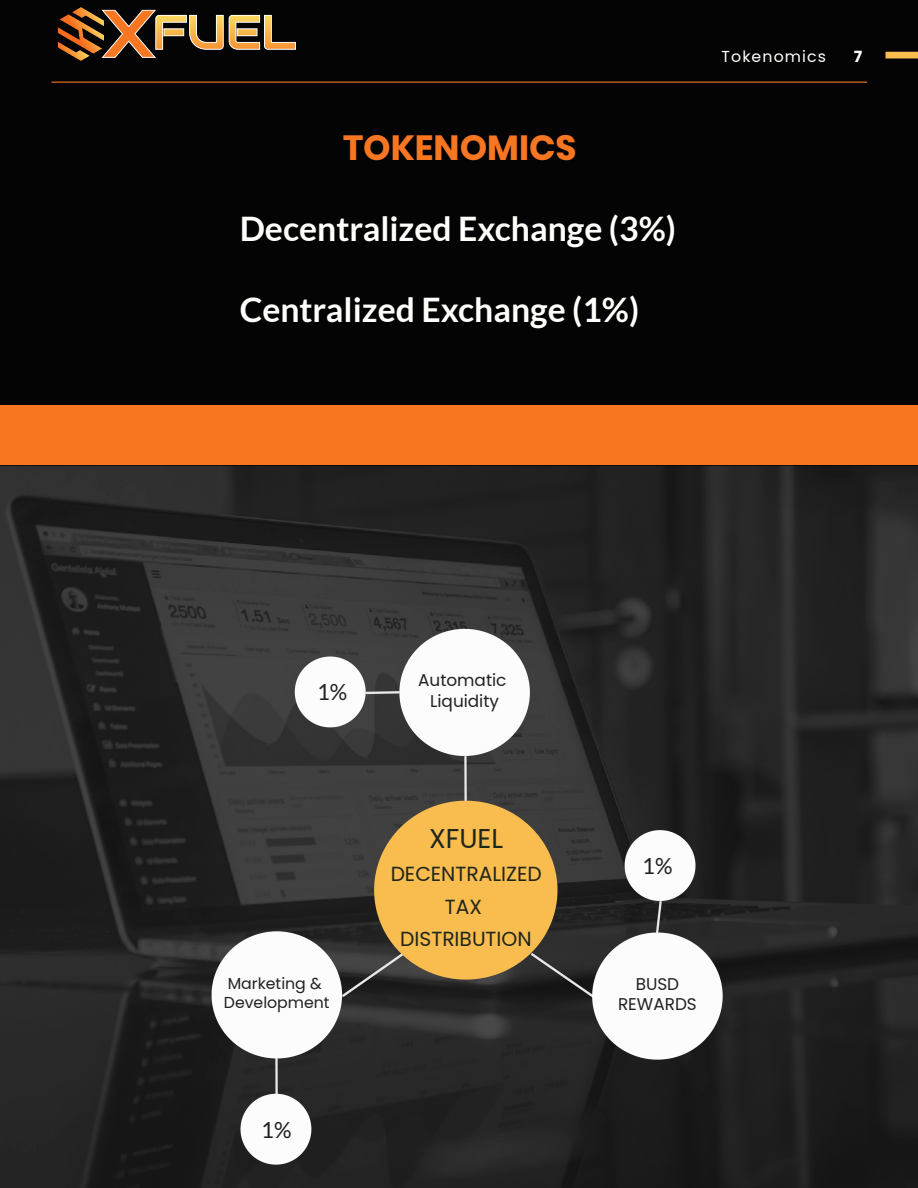
<style>
.page{position:relative;width:918px;height:1188px;background:#040404}
.page>*{position:absolute;margin:0;border:0;box-sizing:border-box;transform-origin:0 0}
.t1{font:700 34.95px "Poppins";color:#f77622}
.t2{font:700 33.75px "Lato";color:#fffffb}
.t3{font:27px "Poppins";color:#1f261a}
.t4{font:22.2px "Lato";color:#212121}
.t5{font:20.25px/32.7px "Poppins";color:#1f261a;text-align:center}
.t6{font:16.8px/20.2px "Poppins";color:#212121;text-align:center}
.t7{font:15.75px/19.2px "Poppins";color:#212121}
.t8{font:15.75px "Poppins";letter-spacing:.07em;color:#fffffb}
.t9{font:700 15.75px "Poppins";color:#fffffb}
</style>
<div class="page">
<img style="left:0;top:465px;width:918px;height:723px">
<div style="left:889px;top:52px;width:29px;height:6px;background:#f9bc4f"></div>
<hr style="left:464px;top:757px;width:3px;height:44px;background:#e8e8e8">
<hr style="left:275px;top:1058px;width:3px;height:37px;background:#e8e8e8">
<svg style="left:295px;top:629px;width:235px;height:127px;background:#a8a8a8"></svg>
<svg style="left:212px;top:801px;width:511px;height:259px;background:#857964"></svg>
<svg style="left:241px;top:1094px;width:70px;height:71px;background:#cecece"></svg>
<hr style="left:52px;top:82px;width:815px;height:1px;background:#f77622">
<div style="left:0;top:405px;width:918px;height:60px;background:#f77622"></div>
<img style="left:57px;top:7px;width:239px;height:54px">
<p class="t1" style="left:343px;top:123px;width:235px">TOKENOMICS</p>
<p class="t2" style="left:240px;top:207px;width:438px">Decentralized Exchange (3%)</p>
<p class="t2" style="left:240px;top:288px;width:401px">Centralized Exchange (1%)</p>
<p class="t8" style="left:722px;top:49px;width:106px">Tokenomics</p>
<p class="t9" style="left:854px;top:45px;width:10px">7</p>
<p class="t4" style="left:317px;top:678px;width:32px">1%</p>
<p class="t6" style="left:418px;top:671px;width:90px">Automatic<br>Liquidity</p>
<p class="t3" style="left:429px;top:827px;width:75px">XFUEL</p>
<p class="t5" style="left:391px;top:859px;width:153px">DECENTRALIZED<br>TAX<br>DISTRIBUTION</p>
<p class="t4" style="left:642px;top:852px;width:32px">1%</p>
<p class="t7" style="left:224px;top:975px;width:107px">Marketing &amp;<br>Development</p>
<p class="t6" style="left:618px;top:975px;width:80px">BUSD<br>REWARDS</p>
<p class="t4" style="left:261px;top:1116px;width:32px">1%</p>
</div>
